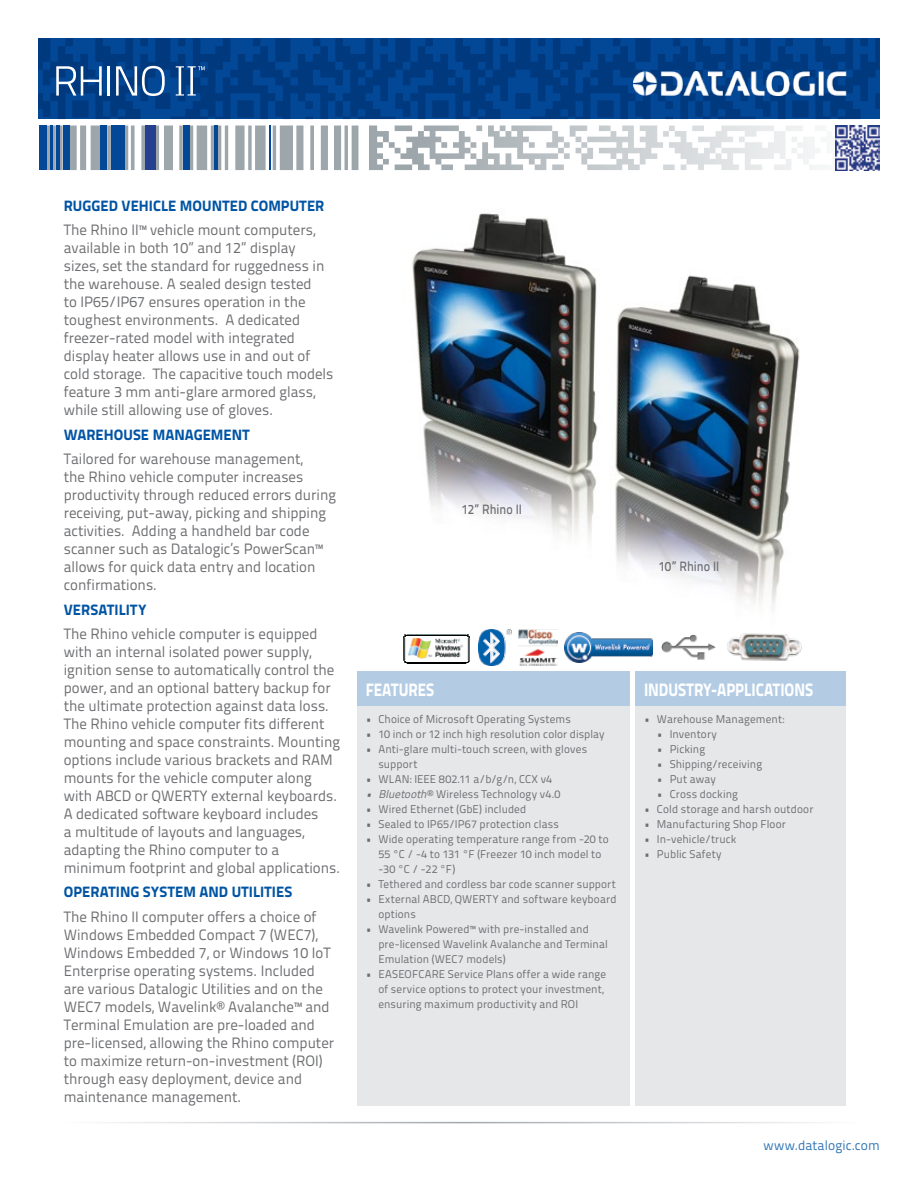
<style>
.page{position:relative;width:918px;height:1188px;background:#fff}
.page>*{position:absolute;margin:0;border:0;box-sizing:border-box;transform-origin:0 0}
.t1{font:800 18px "Titillium Text 22 L";letter-spacing:-.005em;color:#fff;scale:.85 1}
.t2{font:15px/18px "Titillium Text 22 L";color:#6d6e71}
.t3{font:800 15px "Titillium Text 22 L";letter-spacing:.005em;color:#0054a4}
.t4{font:500 13.5px "Titillium Text 22 L";color:#6d6e71;scale:.9 1}
.t5{font:13.5px "Titillium Text 22 L";letter-spacing:.005em;color:#3377b6}
.t6{font:11.25px/15px "Titillium Text 22 L";letter-spacing:.01em;color:#6d6e71}
.s1{font-family:"Titillium Text L";font-style:italic}
</style>
<div class="page">
<svg style="left:38px;top:38px;width:842px;height:81px;background:#013f89"></svg>
<svg style="left:395px;top:126px;width:424px;height:44px"></svg>
<div style="left:39px;top:126px;width:8px;height:44px;background:#034797"></div>
<div style="left:63px;top:126px;width:7px;height:44px;background:#034797"></div>
<hr style="left:50px;top:126px;width:2px;height:44px;background:#034797">
<hr style="left:56px;top:126px;width:3px;height:44px;background:#034797">
<hr style="left:269px;top:126px;width:2px;height:44px;background:#034797">
<div style="left:183px;top:126px;width:7px;height:44px;background:#034797"></div>
<hr style="left:214px;top:126px;width:4px;height:44px;background:#034797">
<div style="left:100px;top:126px;width:7px;height:44px;background:#034797"></div>
<div style="left:111px;top:126px;width:14px;height:44px;background:#034797"></div>
<div style="left:145px;top:126px;width:11px;height:44px;background:#25408f"></div>
<hr style="left:58px;top:1122px;width:802px;height:1px;background:#9da3aa">
<div style="left:357px;top:672px;width:272px;height:34px;background:#b3cce4"></div>
<div style="left:636px;top:672px;width:210px;height:34px;background:#b3cce4"></div>
<div style="left:357px;top:706px;width:272px;height:400px;background:#e6e7e8"></div>
<div style="left:636px;top:706px;width:210px;height:400px;background:#e6e7e8"></div>
<img style="left:634px;top:71px;width:212px;height:25px">
<img style="left:835px;top:126px;width:45px;height:44px">
<img style="left:412px;top:213px;width:388px;height:418px">
<img style="left:661px;top:635px;width:55px;height:25px">
<img style="left:727px;top:633px;width:75px;height:28px">
<img style="left:479px;top:629px;width:33px;height:36px">
<img style="left:519px;top:629px;width:38px;height:37px">
<img style="left:564px;top:633px;width:89px;height:30px">
<img style="left:404px;top:636px;width:66px;height:28px">
<img style="left:405px;top:634px;width:63px;height:2px">
<svg style="left:56px;top:66px;width:46px;height:30px"></svg>
<hr style="left:108px;top:66px;width:2px;height:30px;background:#fff">
<svg style="left:116px;top:66px;width:49px;height:30px"></svg>
<svg style="left:176px;top:66px;width:29px;height:30px"></svg>
<p class="t3" style="left:64px;top:194px;width:262px">RUGGED VEHICLE MOUNTED COMPUTER</p>
<p class="t2" style="left:64px;top:220px;width:271px">The Rhino II™ vehicle mount computers, available in both 10” and 12” display sizes, set the standard for ruggedness in the warehouse. A sealed design tested<br>to IP65/IP67 ensures operation in the toughest environments. A dedicated freezer-rated model with integrated display heater allows use in and out of cold storage. The capacitive touch models feature 3 mm anti-glare armored glass, while still allowing use of gloves.</p>
<p class="t3" style="left:64px;top:423px;width:187px">WAREHOUSE MANAGEMENT</p>
<p class="t2" style="left:64px;top:449px;width:274px">Tailored for warehouse management,<br>the Rhino vehicle computer increases productivity through reduced errors during receiving, put-away, picking and shipping activities. Adding a handheld bar code scanner such as Datalogic’s PowerScan™ allows for quick data entry and location confirmations.</p>
<p class="t3" style="left:64px;top:598px;width:84px">VERSATILITY</p>
<p class="t2" style="left:64px;top:624px;width:278px">The Rhino vehicle computer is equipped with an internal isolated power supply, ignition sense to automatically control the power, and an optional battery backup for the ultimate protection against data loss.<br>The Rhino vehicle computer fits different mounting and space constraints. Mounting options include various brackets and RAM mounts for the vehicle computer along with ABCD or QWERTY external keyboards.<br>A dedicated software keyboard includes<br>a multitude of layouts and languages, adapting the Rhino computer to a minimum footprint and global applications.</p>
<p class="t3" style="left:64px;top:880px;width:230px">OPERATING SYSTEM AND UTILITIES</p>
<p class="t2" style="left:64px;top:907px;width:272px">The Rhino II computer offers a choice of Windows Embedded Compact 7 (WEC7), Windows Embedded 7, or Windows 10 IoT Enterprise operating systems. Included are various Datalogic Utilities and on the WEC7 models, Wavelink® Avalanche™ and Terminal Emulation are pre-loaded and pre-licensed, allowing the Rhino computer to maximize return-on-investment (ROI) through easy deployment, device and maintenance management.</p>
<p class="t4" style="left:462px;top:499px;width:68px">12” Rhino II</p>
<p class="t4" style="left:659px;top:556px;width:69px">10” Rhino II</p>
<p class="t1" style="left:366px;top:675px;width:82px">FEATURES</p>
<p class="t1" style="left:644px;top:675px;width:200px">INDUSTRY-APPLICATIONS</p>
<p class="t6" style="left:366px;top:711px;width:207px">• Choice of Microsoft Operating Systems</p>
<p class="t6" style="left:366px;top:726px;width:240px">• 10 inch or 12 inch high resolution color display</p>
<p class="t6" style="left:378px;top:741px;width:210px;text-indent:-13px">• Anti-glare multi-touch screen, with gloves support</p>
<p class="t6" style="left:366px;top:771px;width:188px">• WLAN: IEEE 802.11 a/b/g/n, CCX v4</p>
<p class="t6" style="left:366px;top:786px;width:196px"><span class="s1">• Bluetooth</span>® Wireless Technology v4.0</p>
<p class="t6" style="left:366px;top:801px;width:162px">• Wired Ethernet (GbE) included</p>
<p class="t6" style="left:366px;top:816px;width:195px">• Sealed to IP65/IP67 protection class</p>
<p class="t6" style="left:378px;top:831px;width:232px;text-indent:-13px">• Wide operating temperature range from -20 to<br>55 °C / -4 to 131 °F (Freezer 10 inch model to -30 °C / -22 °F)</p>
<p class="t6" style="left:366px;top:876px;width:252px">• Tethered and cordless bar code scanner support</p>
<p class="t6" style="left:378px;top:891px;width:240px;text-indent:-13px">• External ABCD, QWERTY and software keyboard options</p>
<p class="t6" style="left:378px;top:921px;width:231px;text-indent:-13px">• Wavelink Powered™ with pre-installed and pre-licensed Wavelink Avalanche and Terminal<br>Emulation (WEC7 models)</p>
<p class="t6" style="left:378px;top:966px;width:229px;text-indent:-13px">• EASEOFCARE Service Plans offer a wide range of service options to protect your investment, ensuring maximum productivity and ROI</p>
<p class="t6" style="left:644px;top:711px;width:142px">• Warehouse Management:</p>
<p class="t6" style="left:657px;top:726px;width:62px">• Inventory</p>
<p class="t6" style="left:657px;top:741px;width:50px">• Picking</p>
<p class="t6" style="left:657px;top:756px;width:107px">• Shipping/receiving</p>
<p class="t6" style="left:657px;top:771px;width:60px">• Put away</p>
<p class="t6" style="left:657px;top:786px;width:83px">• Cross docking</p>
<p class="t6" style="left:644px;top:801px;width:171px">• Cold storage and harsh outdoor</p>
<p class="t6" style="left:644px;top:816px;width:143px">• Manufacturing Shop Floor</p>
<p class="t6" style="left:644px;top:831px;width:94px">• In-vehicle/truck</p>
<p class="t6" style="left:644px;top:846px;width:79px">• Public Safety</p>
<p class="t5" style="left:763px;top:1135px;width:118px">www.datalogic.com</p>
</div>
